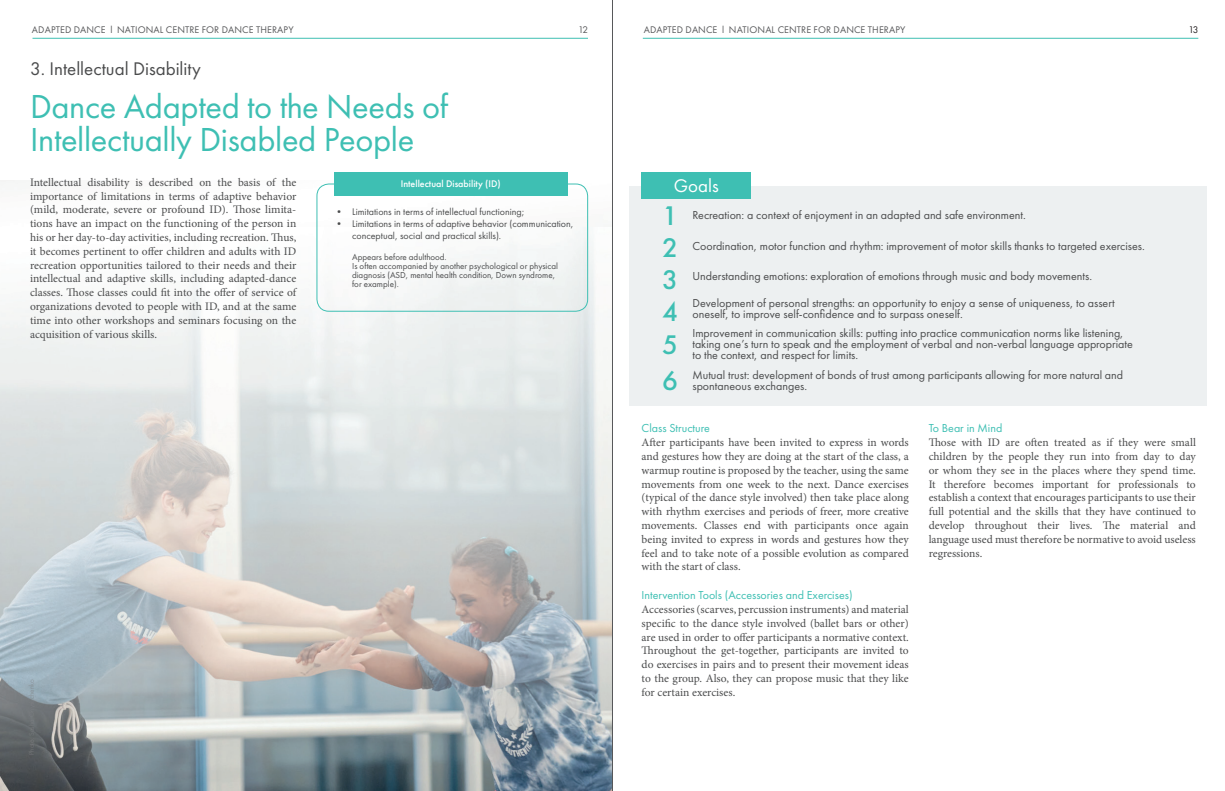
<style>
.page{position:relative;width:1225px;height:791px;background:#fff}
.page>*{position:absolute;margin:0;border:0;box-sizing:border-box;transform-origin:0 0}
.t1{font:34.5px/33px "Futura PT Web";letter-spacing:-.01em;color:#3ebfb3}
.t2{font:500 28px/32px "Futura PT Web";color:#3ebfb3;text-align:justify}
.t3{font:19px "Futura PT Web";color:#4b4c4d}
.t4{font:19px "Futura PT Web";color:#fff}
.t5{font:12px/11px "Futura PT Web";color:#4b4c4d}
.t6{font:12px "Futura PT Web";color:#3ebfb3}
.t7{font:11.5px/13.8px "Minion Pro";letter-spacing:-.005em;color:#4b4c4d;text-align:justify}
.t8{font:10px/12px "Futura PT Web";color:#4b4c4d}
.t9{font:10px "Futura PT Web";letter-spacing:.01em;color:#57585a}
.t10{font:500 10px "Futura PT Web";color:#fff}
.t11{font:10px "Futura PT Web";color:#231f20}
.t12{font:9px/9px "Futura PT Web";color:#4b4c4d}
</style>
<div class="page">
<div style="left:629px;top:186px;width:578px;height:220px;background:#edf0f1"></div>
<div style="left:641px;top:172px;width:110px;height:27px;background:#3ebfb3"></div>
<hr style="left:643px;top:38px;width:555px;height:1px;background:#3ebfb3">
<img style="left:0;top:180px;width:612px;height:611px">
<div style="left:316px;top:184px;width:272px;height:128px;border:1px solid #3ebfb3;border-radius:12px"></div>
<div style="left:334px;top:172px;width:233px;height:23px;background:#3ebfb3"></div>
<hr style="left:32px;top:38px;width:556px;height:1px;background:#3ebfb3">
<hr style="left:612px;top:0;width:1px;height:791px;background:#57585a">
<p class="t9" style="left:32px;top:24px;width:263px">ADAPTED DANCE l NATIONAL CENTRE FOR DANCE THERAPY</p>
<p class="t9" style="left:578px;top:24px;width:11px">12</p>
<p class="t9" style="left:644px;top:24px;width:263px">ADAPTED DANCE l NATIONAL CENTRE FOR DANCE THERAPY</p>
<p class="t11" style="left:1188px;top:24px;width:11px">13</p>
<h3 class="t3" style="left:30px;top:58px;width:172px">3. Intellectual Disability</h3>
<h1 class="t1" style="left:30px;top:90px;width:420px">Dance Adapted to the Needs of<br>Intellectually Disabled People</h1>
<p class="t7" style="left:30px;top:175px;width:268px">Intellectual disability is described on the basis of the importance of limitations in terms of adaptive behavior (mild, moderate, severe or profound ID). Those limita&shy;tions have an impact on the functioning of the person in his or her day-to-day activities, including recreation. Thus, it becomes pertinent to offer children and adults with ID recreation opportunities tailored to their needs and their intellectual and adaptive skills, including adapted-dance classes. Those classes could fit into the offer of service of organizations devoted to people with ID, and at the same time into other workshops and seminars focusing on the acquisition of various skills.</p>
<p class="t10" style="left:401px;top:177px;width:101px">Intellectual Disability (ID)</p>
<p class="t8" style="left:334px;top:206px;width:192px">• Limitations in terms of intellectual functioning;</p>
<p class="t8" style="left:352px;top:218px;width:223px;text-indent:-18px">• Limitations in terms of adaptive behavior (communication, conceptual, social and practical skills).</p>
<p class="t12" style="left:352px;top:253px;width:207px">Appears before adulthood.<br>Is often accompanied by another psychological or physical diagnosis (ASD, mental health condition, Down syndrome, for example).</p>
<h3 class="t4" style="left:674px;top:175px;width:46px">Goals</h3>
<h2 class="t2" style="left:662px;top:200px;width:17px">1<br>2<br>3<br>4<br>5</h2>
<h2 class="t2" style="left:662px;top:364px;width:17px">6</h2>
<p class="t6" style="left:641px;top:422px;width:70px">Class Structure</p>
<p class="t7" style="left:641px;top:436px;width:269px">After participants have been invited to express in words and gestures how they are doing at the start of the class, a warmup routine is proposed by the teacher, using the same movements from one week to the next. Dance exercises (typical of the dance style involved) then take place along with rhythm exercises and periods of freer, more creative movements. Classes end with participants once again being invited to express in words and gestures how they feel and to take note of a possible evolution as compared with the start of class.</p>
<p class="t6" style="left:641px;top:589px;width:212px">Intervention Tools (Accessories and Exercises)</p>
<p class="t7" style="left:641px;top:602px;width:269px">Accessories (scarves, percussion instruments) and material specific to the dance style involved (ballet bars or other) are used in order to offer participants a normative context.<br>Throughout the get-together, participants are invited to do exercises in pairs and to present their movement ideas to the group. Also, they can propose music that they like for certain exercises.</p>
<p class="t5" style="left:692px;top:210px;width:335px">Recreation: a context of enjoyment in an adapted and safe environment.</p>
<p class="t5" style="left:692px;top:241px;width:454px">Coordination, motor function and rhythm: improvement of motor skills thanks to targeted exercises.</p>
<p class="t5" style="left:692px;top:271px;width:401px">Understanding emotions: exploration of emotions through music and body movements.</p>
<p class="t5" style="left:692px;top:298px;width:424px">Development of personal strengths: an opportunity to enjoy a sense of uniqueness, to assert oneself, to improve self-confidence and to surpass oneself.</p>
<p class="t5" style="left:692px;top:328px;width:442px">Improvement in communication skills: putting into practice communication norms like listening, taking one’s turn to speak and the employment of verbal and non-verbal language appropriate to the context, and respect for limits.</p>
<p class="t5" style="left:692px;top:370px;width:432px">Mutual trust: development of bonds of trust among participants allowing for more natural and spontaneous exchanges.</p>
<p class="t6" style="left:928px;top:422px;width:75px">To Bear in Mind</p>
<p class="t7" style="left:928px;top:436px;width:269px">Those with ID are often treated as if they were small children by the people they run into from day to day or whom they see in the places where they spend time.<br>It therefore becomes important for professionals to establish a context that encourages participants to use their full potential and the skills that they have continued to develop throughout their lives. The material and language used must therefore be normative to avoid useless regressions.</p>
</div>
